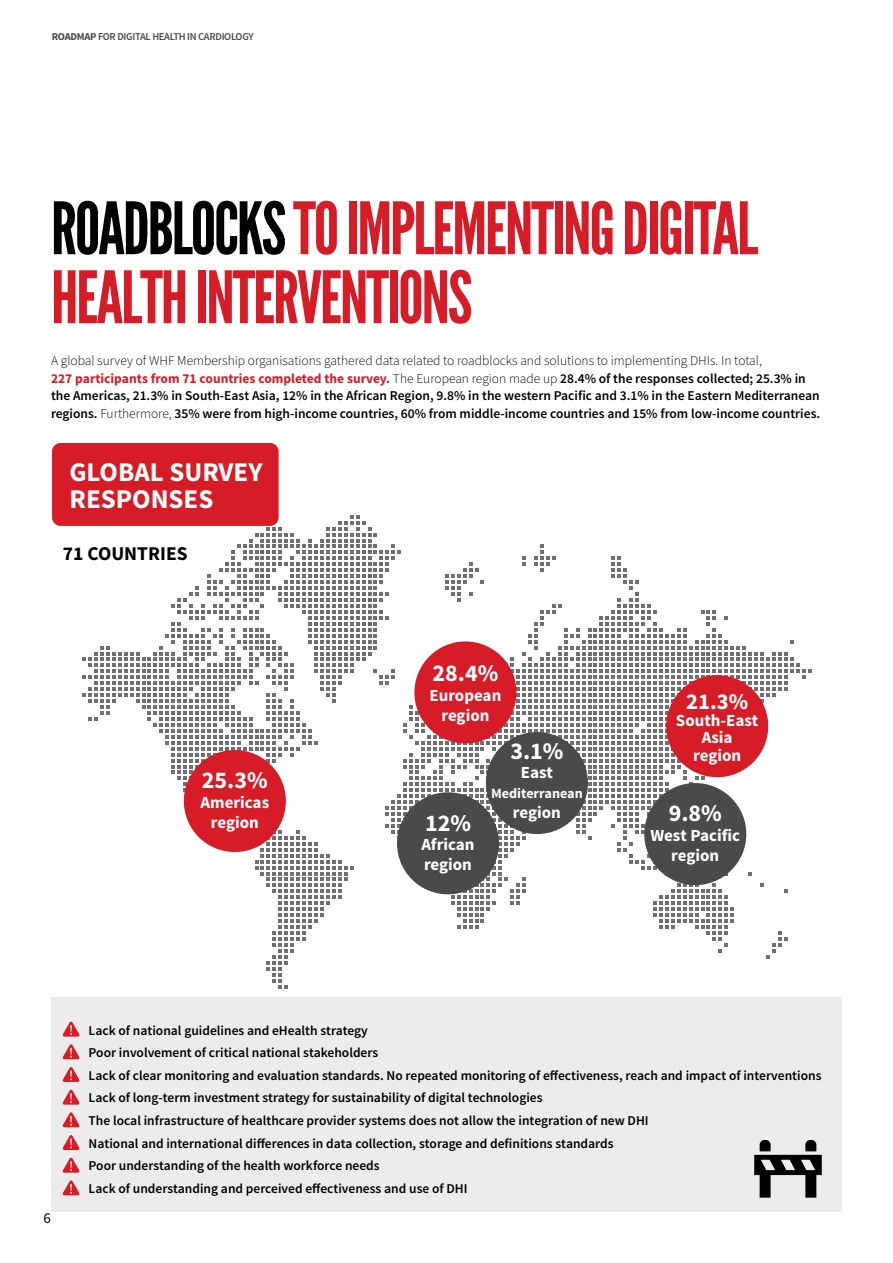
<style>
.page{position:relative;width:893px;height:1263px;background:#fff}
.page>*{position:absolute;margin:0;border:0;box-sizing:border-box;transform-origin:0 0}
.t1{font:72px/69px "League Gothic";letter-spacing:-.03em;color:#d61c26}
.t2{font:700 27px/27px "Source Sans Pro";color:#fff}
.t3{font:700 24px "Source Sans Pro";color:#fff}
.t4{font:700 22.65px "Source Sans Pro";color:#fff}
.t5{font:700 19.5px "Source Sans Pro";color:#000}
.t6{font:700 16.95px/19.8px "Source Sans Pro";color:#fff;text-align:center}
.t7{font:15px "Source Sans Pro";color:#000}
.t8{font:700 14.1px "Source Sans Pro";color:#fff}
.t9{font:600 13.5px/22.5px "Source Sans Pro";color:#000}
.t10{font:600 10.5px "Source Sans Pro";letter-spacing:-.03em;color:#4a4a49}
.s1{font-weight:700}
.s2{color:#000}
.s3{font-weight:300}
.s4{font-weight:700;color:#d61c26}
</style>
<div class="page">
<div style="left:51px;top:997px;width:791px;height:215px;background:#ececec"></div>
<svg style="left:82px;top:515px;width:729px;height:473px"></svg>
<div style="left:414px;top:641px;width:102px;height:102px;background:#d61c26;border-radius:50%"></div>
<div style="left:397px;top:792px;width:102px;height:102px;background:#4a4a49;border-radius:50%"></div>
<div style="left:184px;top:750px;width:102px;height:102px;background:#d61c26;border-radius:50%"></div>
<div style="left:486px;top:732px;width:102px;height:102px;background:#4a4a49;border-radius:50%"></div>
<div style="left:644px;top:783px;width:102px;height:102px;background:#4a4a49;border-radius:50%"></div>
<div style="left:666px;top:675px;width:102px;height:102px;background:#d61c26;border-radius:50%"></div>
<svg style="left:754px;top:1140px;width:68px;height:57px"></svg>
<svg style="left:62px;top:1021px;width:18px;height:15px"></svg>
<svg style="left:62px;top:1044px;width:18px;height:15px"></svg>
<svg style="left:62px;top:1067px;width:18px;height:15px"></svg>
<svg style="left:62px;top:1089px;width:18px;height:16px"></svg>
<svg style="left:62px;top:1112px;width:18px;height:15px"></svg>
<svg style="left:62px;top:1135px;width:18px;height:15px"></svg>
<svg style="left:62px;top:1157px;width:18px;height:16px"></svg>
<svg style="left:62px;top:1180px;width:18px;height:15px"></svg>
<div style="left:52px;top:443px;width:227px;height:83px;background:#d61c26;border-radius:9px"></div>
<p class="t10" style="left:52px;top:29px;width:204px"><span class="s1">ROADMAP</span> FOR DIGITAL HEALTH IN CARDIOLOGY</p>
<h1 class="t1" style="left:51px;top:194px;width:709px"><span class="s2">ROADBLOCKS</span> TO IMPLEMENTING DIGITAL<br>HEALTH INTERVENTIONS</h1>
<p class="t9" style="left:51px;top:351px;width:771px;line-height:18px"><span class="s3">A global survey of WHF Membership organisations gathered data related to roadblocks and solutions to implementing DHIs. In total,<br></span><span class="s4">227 participants from 71 countries completed the survey.</span> <span class="s3">The European region made up</span> 28.4% of the responses collected; 25.3% in the Americas, 21.3% in South-East Asia, 12% in the African Region, 9.8% in the western Pacific and 3.1% in the Eastern Mediterranean regions. <span class="s3">Furthermore,</span> 35% were from high-income countries, 60% from middle-income countries and 15% from low-income countries.</p>
<h2 class="t2" style="left:69px;top:459px;width:195px">GLOBAL SURVEY<br>RESPONSES</h2>
<h3 class="t5" style="left:63px;top:541px;width:126px">71 COUNTRIES</h3>
<h3 class="t3" style="left:202px;top:765px;width:67px">25.3%</h3>
<p class="t6" style="left:200px;top:793px;width:70px">Americas region</p>
<h3 class="t3" style="left:433px;top:658px;width:67px">28.4%</h3>
<p class="t6" style="left:429px;top:686px;width:73px">European region</p>
<h3 class="t4" style="left:686px;top:687px;width:63px">21.3%</h3>
<p class="t6" style="left:676px;top:712px;width:84px;line-height:17.4px">South-East<br>Asia region</p>
<h3 class="t3" style="left:510px;top:735px;width:55px">3.1%</h3>
<p class="t6" style="left:521px;top:763px;width:34px">East</p>
<p class="t8" style="left:491px;top:784px;width:93px">Mediterranean</p>
<p class="t6" style="left:513px;top:803px;width:49px">region</p>
<h3 class="t3" style="left:669px;top:798px;width:55px">9.8%</h3>
<p class="t6" style="left:650px;top:826px;width:91px">West Pacific region</p>
<h3 class="t3" style="left:425px;top:807px;width:47px">12%</h3>
<p class="t6" style="left:421px;top:835px;width:55px;text-align:left">African region</p>
<p class="t7" style="left:44px;top:1209px;width:9px">6</p>
<p class="t9" style="left:89px;top:1019px;width:734px">Lack of national guidelines and eHealth strategy<br>Poor involvement of critical national stakeholders<br>Lack of clear monitoring and evaluation standards. No repeated monitoring of effectiveness, reach and impact of interventions Lack of long-term investment strategy for sustainability of digital technologies<br>The local infrastructure of healthcare provider systems does not allow the integration of new DHI<br>National and international differences in data collection, storage and definitions standards<br>Poor understanding of the health workforce needs<br>Lack of understanding and perceived effectiveness and use of DHI</p>
</div>
